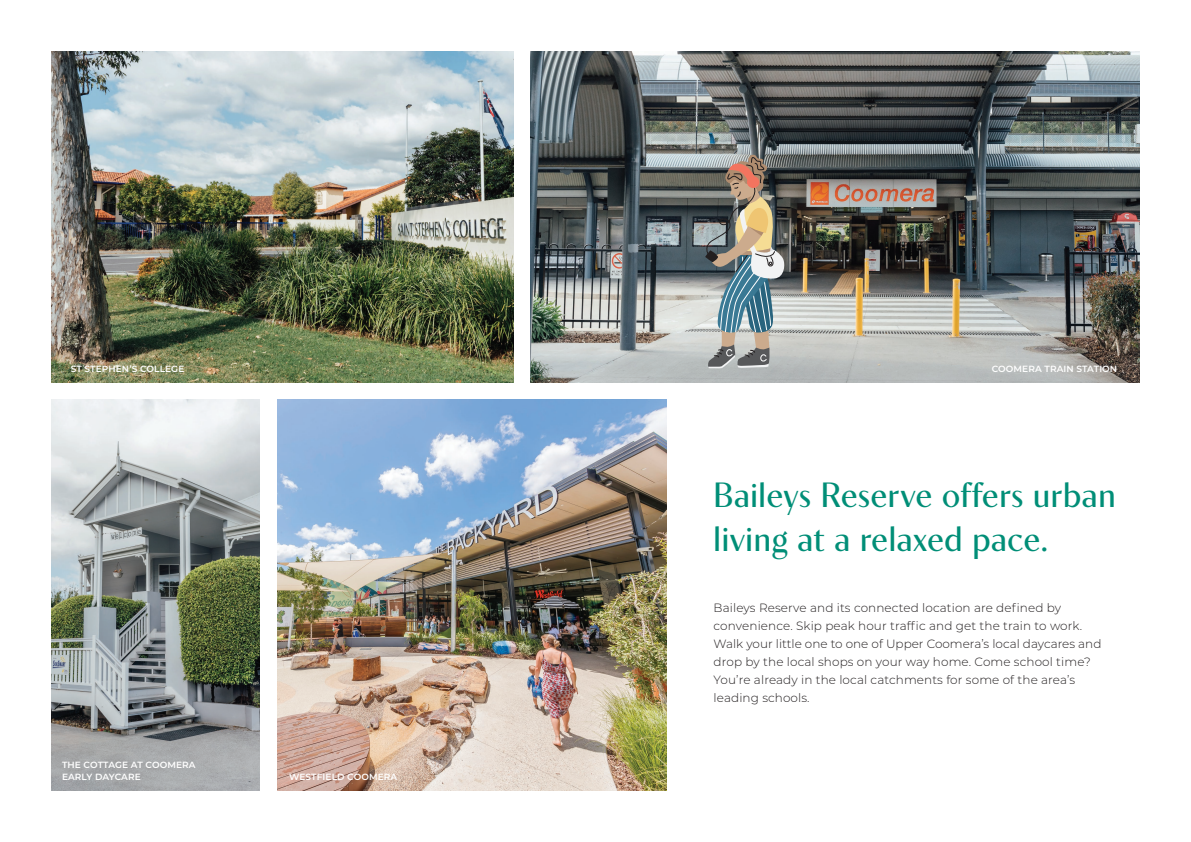
<style>
.page{position:relative;width:1191px;height:842px;background:#fff}
.page>*{position:absolute;margin:0;border:0;box-sizing:border-box;transform-origin:0 0}
.t1{font:35px/44px "Contralto Small";letter-spacing:.02em;color:#008e77}
.t2{font:300 12px/18px "Montserrat";letter-spacing:.01em;color:#231f20}
.t3{font:600 9px/12px "Montserrat";letter-spacing:.01em;color:#fff}
</style>
<div class="page">
<img style="left:278px;top:400px;width:388px;height:391px">
<img style="left:530px;top:51px;width:610px;height:332px">
<img style="left:51px;top:51px;width:462px;height:332px">
<svg style="left:705px;top:155px;width:80px;height:214px;background:#91948f"></svg>
<img style="left:51px;top:400px;width:209px;height:391px">
<p class="t3" style="left:71px;top:363px;width:115px">ST STEPHEN’S COLLEGE</p>
<p class="t3" style="left:991px;top:363px;width:127px">COOMERA TRAIN STATION</p>
<h1 class="t1" style="left:713px;top:470px;width:403px">Baileys Reserve offers urban living at a relaxed pace.</h1>
<p class="t3" style="left:62px;top:758px;width:135px">THE COTTAGE AT COOMERA<br>EARLY DAYCARE</p>
<p class="t3" style="left:289px;top:770px;width:110px">WESTFIELD COOMERA</p>
<p class="t2" style="left:713px;top:598px;width:389px">Baileys Reserve and its connected location are defi ned by convenience. Skip peak hour traffic and get the train to work.<br>Walk your little one to one of Upper Coomera’s local daycares and drop by the local shops on your way home. Come school time?<br>You’re already in the local catchments for some of the area’s leading schools.</p>
</div>
